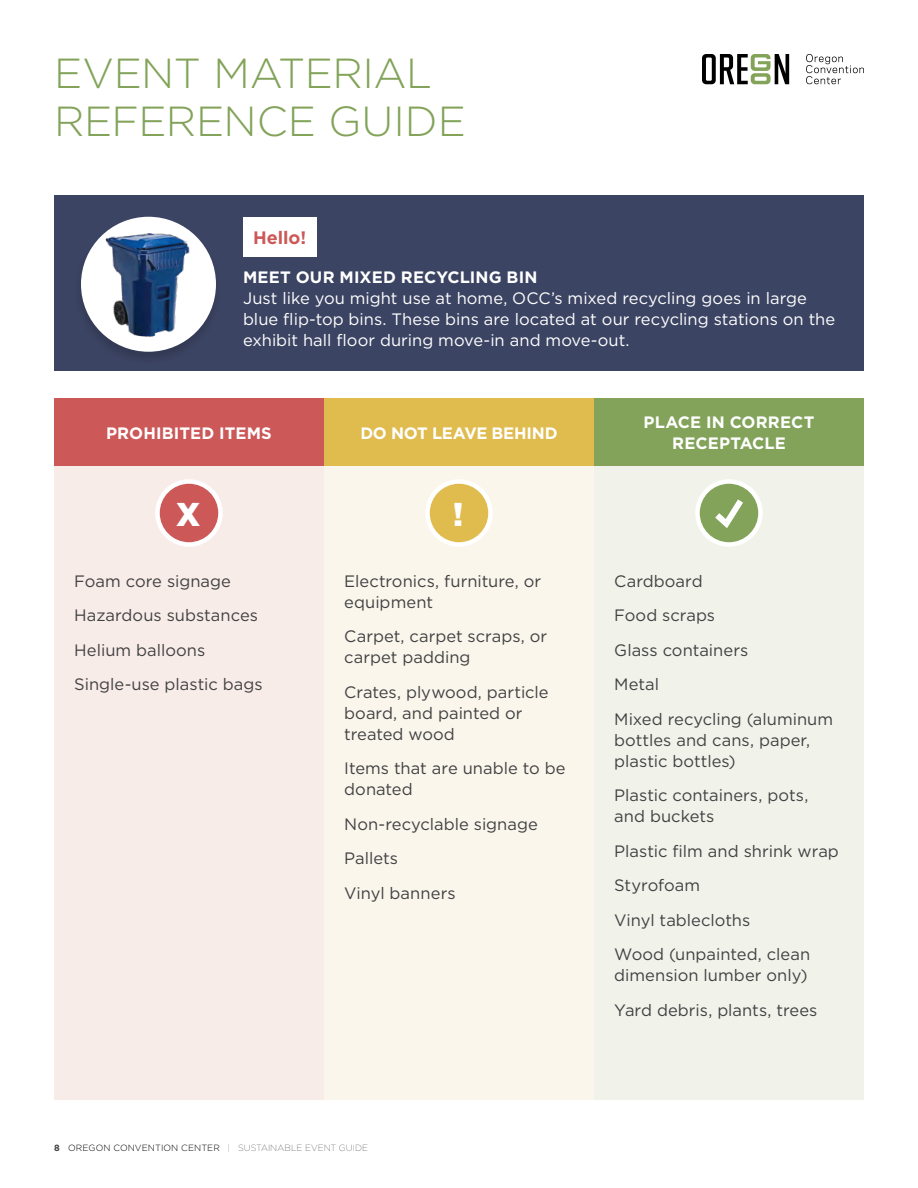
<style>
.page{position:relative;width:918px;height:1188px;background:#fff}
.page>*{position:absolute;margin:0;border:0;box-sizing:border-box;transform-origin:0 0}
.t1{font:300 42px/48px "Gotham";letter-spacing:-.01em;color:#82a359}
.t2{font:900 33px "Gotham";color:#fff}
.t3{font:700 18px "Gotham";color:#cc5858}
.t4{font:16.5px/21px "Gotham";color:#414142}
.t5{font:16.5px/21px "Gotham";color:#fff}
.t6{font:700 16.5px/21px "Gotham";letter-spacing:.005em;color:#fff;text-align:center}
.t7{font:700 16.5px "Gotham";letter-spacing:-.015em;color:#fff}
.t8{font:300 9px "Gotham";letter-spacing:.01em;color:#000}
.s1{font-weight:700;color:#414142}
.s2{font-weight:100}
</style>
<div class="page">
<div style="left:54px;top:466px;width:270px;height:634px;background:#f8ece9"></div>
<div style="left:594px;top:466px;width:270px;height:634px;background:#f1f3eb"></div>
<div style="left:324px;top:466px;width:270px;height:634px;background:#fbf6ec"></div>
<div style="left:54px;top:398px;width:270px;height:68px;background:#cc5858"></div>
<div style="left:594px;top:398px;width:270px;height:68px;background:#82a359"></div>
<div style="left:324px;top:398px;width:270px;height:68px;background:#e0bb4e"></div>
<div style="left:158px;top:482px;width:62px;height:62px;background:#cc5858;border-radius:50%"></div>
<div style="left:155px;top:479px;width:68px;height:68px;border:4px solid #fff;border-radius:50%"></div>
<div style="left:428px;top:482px;width:62px;height:62px;background:#e0bb4e;border-radius:50%"></div>
<div style="left:425px;top:479px;width:68px;height:68px;border:4px solid #fff;border-radius:50%"></div>
<svg style="left:698px;top:482px;width:62px;height:62px"></svg>
<div style="left:695px;top:479px;width:68px;height:68px;border:4px solid #fff;border-radius:50%"></div>
<svg style="left:709px;top:493px;width:40px;height:40px;background:#94b071"></svg>
<div style="left:54px;top:196px;width:810px;height:175px;background:#3c4463"></div>
<div style="left:74px;top:216px;width:149px;height:150px;background:#000;opacity:.15"></div>
<div style="left:81px;top:217px;width:135px;height:135px;background:#fff;border-radius:50%"></div>
<img style="left:95px;top:230px;width:107px;height:108px">
<div style="left:243px;top:217px;width:73px;height:39px;background:#fff"></div>
<svg style="left:806px;top:54px;width:58px;height:30px"></svg>
<svg style="left:702px;top:54px;width:87px;height:30px"></svg>
<p class="t1" style="left:54px;top:48px;width:413px">EVENT MATERIAL<br>REFERENCE GUIDE</p>
<p class="t3" style="left:253px;top:226px;width:55px">Hello!</p>
<p class="t6" style="left:243px;top:267px;width:296px">MEET OUR MIXED RECYCLING BIN</p>
<p class="t5" style="left:243px;top:288px;width:594px">Just like you might use at home, OCC’s mixed recycling goes in large blue flip-top bins. These bins are located at our recycling stations on the exhibit hall floor during move-in and move-out.</p>
<p class="t6" style="left:106px;top:422px;width:167px">PROHIBITED ITEMS</p>
<p class="t7" style="left:360px;top:422px;width:199px">DO NOT LEAVE BEHIND</p>
<p class="t2" style="left:176px;top:492px;width:26px">X</p>
<p class="t2" style="left:453px;top:492px;width:12px">!</p>
<p class="t4" style="left:74px;top:570px;width:158px">Foam core signage</p>
<p class="t4" style="left:74px;top:605px;width:185px">Hazardous substances</p>
<p class="t4" style="left:74px;top:639px;width:132px">Helium balloons</p>
<p class="t4" style="left:74px;top:674px;width:190px">Single-use plastic bags</p>
<p class="t4" style="left:344px;top:570px;width:199px">Electronics, furniture, or equipment</p>
<p class="t4" style="left:344px;top:626px;width:205px">Carpet, carpet scraps, or carpet padding</p>
<p class="t4" style="left:344px;top:681px;width:206px">Crates, plywood, particle board, and painted or treated wood</p>
<p class="t4" style="left:344px;top:758px;width:223px">Items that are unable to be donated</p>
<p class="t4" style="left:344px;top:813px;width:195px">Non-recyclable signage</p>
<p class="t4" style="left:344px;top:848px;width:55px">Pallets</p>
<p class="t4" style="left:344px;top:882px;width:113px">Vinyl banners</p>
<p class="t6" style="left:644px;top:412px;width:172px">PLACE IN CORRECT<br>RECEPTACLE</p>
<p class="t4" style="left:614px;top:570px;width:90px">Cardboard</p>
<p class="t4" style="left:614px;top:605px;width:102px">Food scraps</p>
<p class="t4" style="left:614px;top:639px;width:136px">Glass containers</p>
<p class="t4" style="left:614px;top:674px;width:46px">Metal</p>
<p class="t4" style="left:614px;top:708px;width:220px">Mixed recycling (aluminum bottles and cans, paper, plastic bottles)</p>
<p class="t4" style="left:614px;top:785px;width:196px">Plastic containers, pots, and buckets</p>
<p class="t4" style="left:614px;top:840px;width:226px">Plastic film and shrink wrap</p>
<p class="t4" style="left:614px;top:875px;width:87px">Styrofoam</p>
<p class="t4" style="left:614px;top:909px;width:138px">Vinyl tablecloths</p>
<p class="t4" style="left:614px;top:944px;width:198px">Wood (unpainted, clean dimension lumber only)</p>
<p class="t4" style="left:614px;top:999px;width:205px">Yard debris, plants, trees</p>
<p class="t8" style="left:54px;top:1142px;width:316px"><span class="s1">8</span> OREGON CONVENTION CENTER <span class="s2">| SUSTAINABLE EVENT GUIDE</span></p>
</div>
